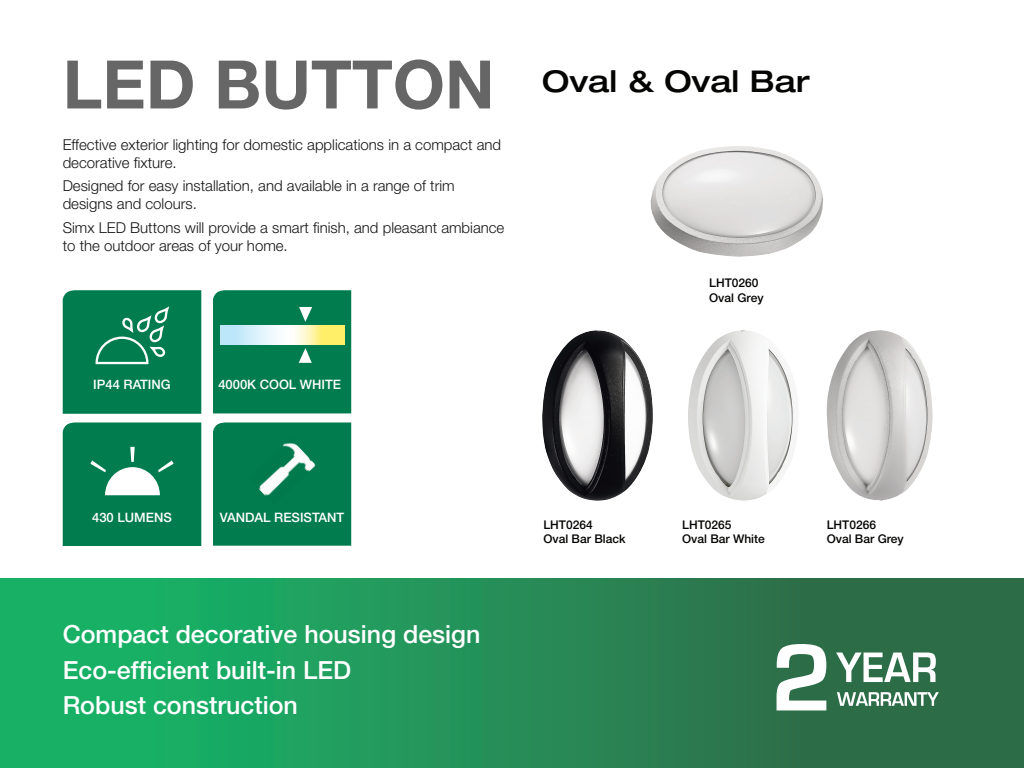
<style>
.page{position:relative;width:1024px;height:768px;background:#fff}
.page>*{position:absolute;margin:0;border:0;box-sizing:border-box;transform-origin:0 0}
.t1{font:700 67px "Helvetica Neue";color:#666}
.t2{font:500 expanded 30px "Helvetica Neue";color:#040503}
.t3{font:500 25px/35.7px "Helvetica Neue";color:#fff}
.t4{font:300 15px/18px "Helvetica Neue";color:#171617}
.t5{font:500 13px "Helvetica Neue";color:#fff}
.t6{font:500 12px/14.4px "Helvetica Neue";color:#040503}
</style>
<div class="page">
<div style="left:0;top:578px;width:1024px;height:190px;background:linear-gradient(to right,#17b969,#326245)"></div>
<img style="left:650px;top:146px;width:173px;height:111px">
<img style="left:542px;top:330px;width:111px;height:171px">
<img style="left:688px;top:330px;width:110px;height:171px">
<img style="left:827px;top:330px;width:106px;height:171px">
<svg style="left:63px;top:290px;width:138px;height:124px;background:#0b8257"></svg>
<svg style="left:63px;top:422px;width:138px;height:124px;background:#15875e"></svg>
<svg style="left:213px;top:290px;width:138px;height:123px;background:#268f64"></svg>
<div style="left:213px;top:422px;width:138px;height:124px;background:#007c4f"></div>
<img style="left:248px;top:438px;width:68px;height:67px">
<svg style="left:837px;top:692px;width:102px;height:14px"></svg>
<svg style="left:836px;top:653px;width:100px;height:29px"></svg>
<svg style="left:777px;top:644px;width:49px;height:66px"></svg>
<h1 class="t1" style="left:63px;top:43px;width:433px">LED BUTTON</h1>
<h2 class="t2" style="left:542px;top:63px;width:269px">Oval &amp; Oval Bar</h2>
<p class="t4" style="left:63px;top:135px;width:440px">Effective exterior lighting for domestic applications in a compact and decorative fixture.</p>
<p class="t4" style="left:63px;top:177px;width:394px">Designed for easy installation, and available in a range of trim designs and colours.</p>
<p class="t4" style="left:63px;top:218px;width:443px">Simx LED Buttons will provide a smart finish, and pleasant ambiance to the outdoor areas of your home.</p>
<p class="t5" style="left:93px;top:376px;width:79px">IP44 RATING</p>
<p class="t5" style="left:218px;top:376px;width:124px">4000K COOL WHITE</p>
<p class="t6" style="left:709px;top:276px;width:56px">LHT0260<br>Oval Grey</p>
<p class="t5" style="left:92px;top:509px;width:81px">430 LUMENS</p>
<p class="t5" style="left:220px;top:509px;width:126px">VANDAL RESISTANT</p>
<h3 class="t3" style="left:63px;top:616px;width:419px">Compact decorative housing design<br>Eco-efficient built-in LED<br>Robust construction</h3>
<p class="t6" style="left:543px;top:517px;width:84px">LHT0264<br>Oval Bar Black</p>
<p class="t6" style="left:682px;top:517px;width:84px">LHT0265<br>Oval Bar White</p>
<p class="t6" style="left:827px;top:517px;width:78px">LHT0266<br>Oval Bar Grey</p>
</div>
